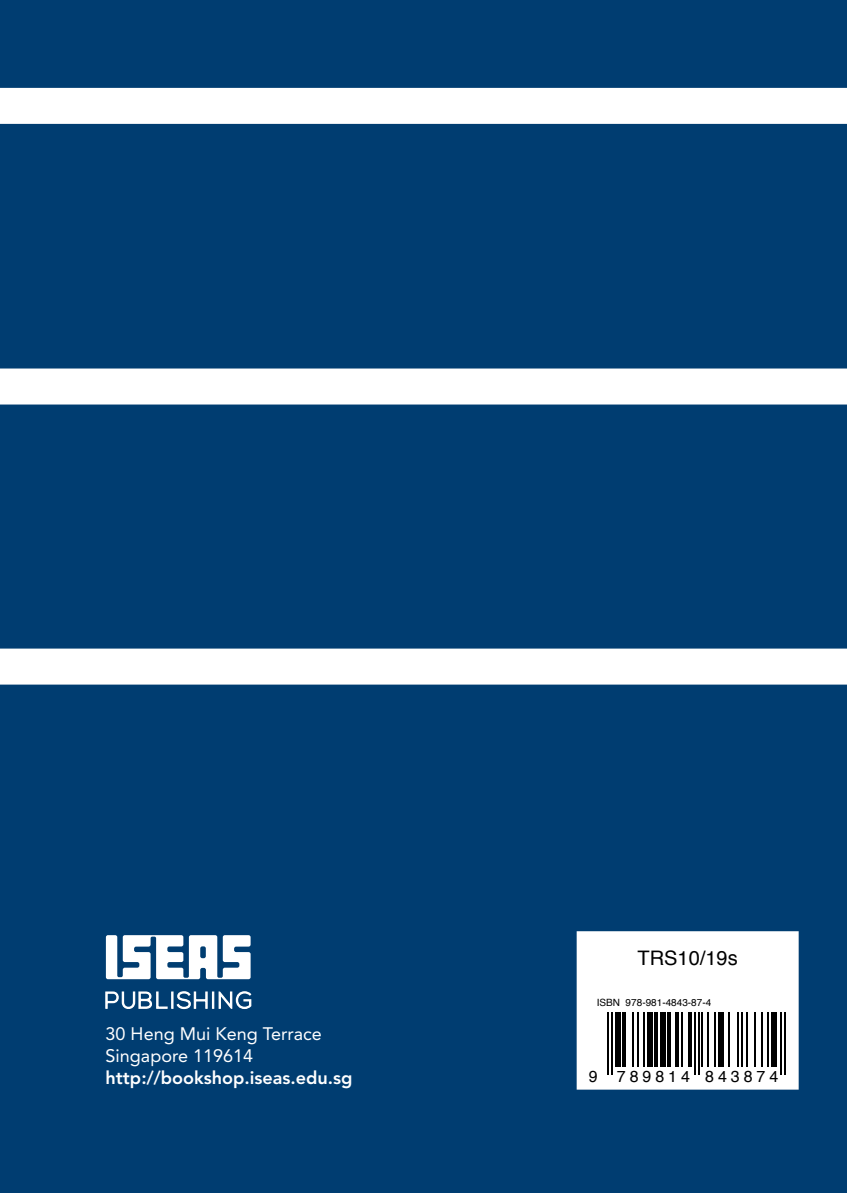
<style>
.page{position:relative;width:847px;height:1193px;background:#fff}
.page>*{position:absolute;margin:0;border:0;box-sizing:border-box;transform-origin:0 0}
.t1{font:20px "Helvetica";color:#000}
.t2{font:18px "Avenir";color:#fff}
.t3{font:800 18px "Avenir";color:#fff}
.t4{font:16px "Helvetica";letter-spacing:.245em;color:#000}
.t5{font:10px "Helvetica";color:#000}
</style>
<div class="page">
<div style="left:0;top:0;width:846px;height:1193px;background:#003d71"></div>
<div style="left:0;top:88px;width:846px;height:36px;background:#fff"></div>
<div style="left:0;top:369px;width:846px;height:36px;background:#fff"></div>
<div style="left:0;top:649px;width:846px;height:36px;background:#fff"></div>
<svg style="left:105px;top:991px;width:146px;height:18px"></svg>
<svg style="left:106px;top:935px;width:144px;height:44px"></svg>
<div style="left:576px;top:931px;width:222px;height:159px;background:#fff;border:2px solid #fff"></div>
<hr style="left:607px;top:1012px;width:2px;height:62px;background:#000">
<hr style="left:611px;top:1012px;width:1px;height:62px;background:#000">
<div style="left:614px;top:1012px;width:6px;height:54px;background:#000"></div>
<hr style="left:622px;top:1012px;width:4px;height:54px;background:#000">
<hr style="left:631px;top:1012px;width:2px;height:54px;background:#000">
<hr style="left:637px;top:1012px;width:2px;height:54px;background:#000">
<hr style="left:642px;top:1012px;width:2px;height:54px;background:#000">
<div style="left:646px;top:1012px;width:6px;height:54px;background:#000"></div>
<hr style="left:654px;top:1012px;width:3px;height:54px;background:#000">
<div style="left:659px;top:1012px;width:6px;height:54px;background:#000"></div>
<hr style="left:667px;top:1012px;width:4px;height:54px;background:#000">
<svg style="left:675px;top:1012px;width:3px;height:54px"></svg>
<hr style="left:680px;top:1012px;width:2px;height:54px;background:#000">
<svg style="left:688px;top:1012px;width:3px;height:54px"></svg>
<hr style="left:693px;top:1012px;width:2px;height:62px;background:#000">
<hr style="left:697px;top:1012px;width:2px;height:62px;background:#000">
<hr style="left:701px;top:1012px;width:1px;height:54px;background:#000">
<hr style="left:706px;top:1012px;width:2px;height:54px;background:#000">
<hr style="left:714px;top:1012px;width:2px;height:54px;background:#000">
<div style="left:717px;top:1012px;width:6px;height:54px;background:#000"></div>
<hr style="left:727px;top:1012px;width:2px;height:54px;background:#000">
<hr style="left:736px;top:1012px;width:2px;height:54px;background:#000">
<hr style="left:740px;top:1012px;width:2px;height:54px;background:#000">
<hr style="left:746px;top:1012px;width:1px;height:54px;background:#000">
<hr style="left:753px;top:1012px;width:2px;height:54px;background:#000">
<hr style="left:761px;top:1012px;width:1px;height:54px;background:#000">
<hr style="left:766px;top:1012px;width:2px;height:54px;background:#000">
<div style="left:770px;top:1012px;width:6px;height:54px;background:#000"></div>
<hr style="left:779px;top:1012px;width:2px;height:62px;background:#000">
<hr style="left:783px;top:1012px;width:2px;height:62px;background:#000">
<p class="t2" style="left:106px;top:1024px;width:218px">30 Heng Mui Keng Terrace</p>
<p class="t2" style="left:106px;top:1046px;width:149px">Singapore 119614</p>
<p class="t3" style="left:106px;top:1068px;width:248px">http://bookshop.iseas.edu.sg</p>
<p class="t1" style="left:637px;top:942px;width:102px">TRS10/19s</p>
<p class="t5" style="left:596px;top:995px;width:116px">ISBN 978-981-4843-87-4</p>
<p class="t4" style="left:588px;top:1064px;width:191px">9 789814 843874</p>
</div>
